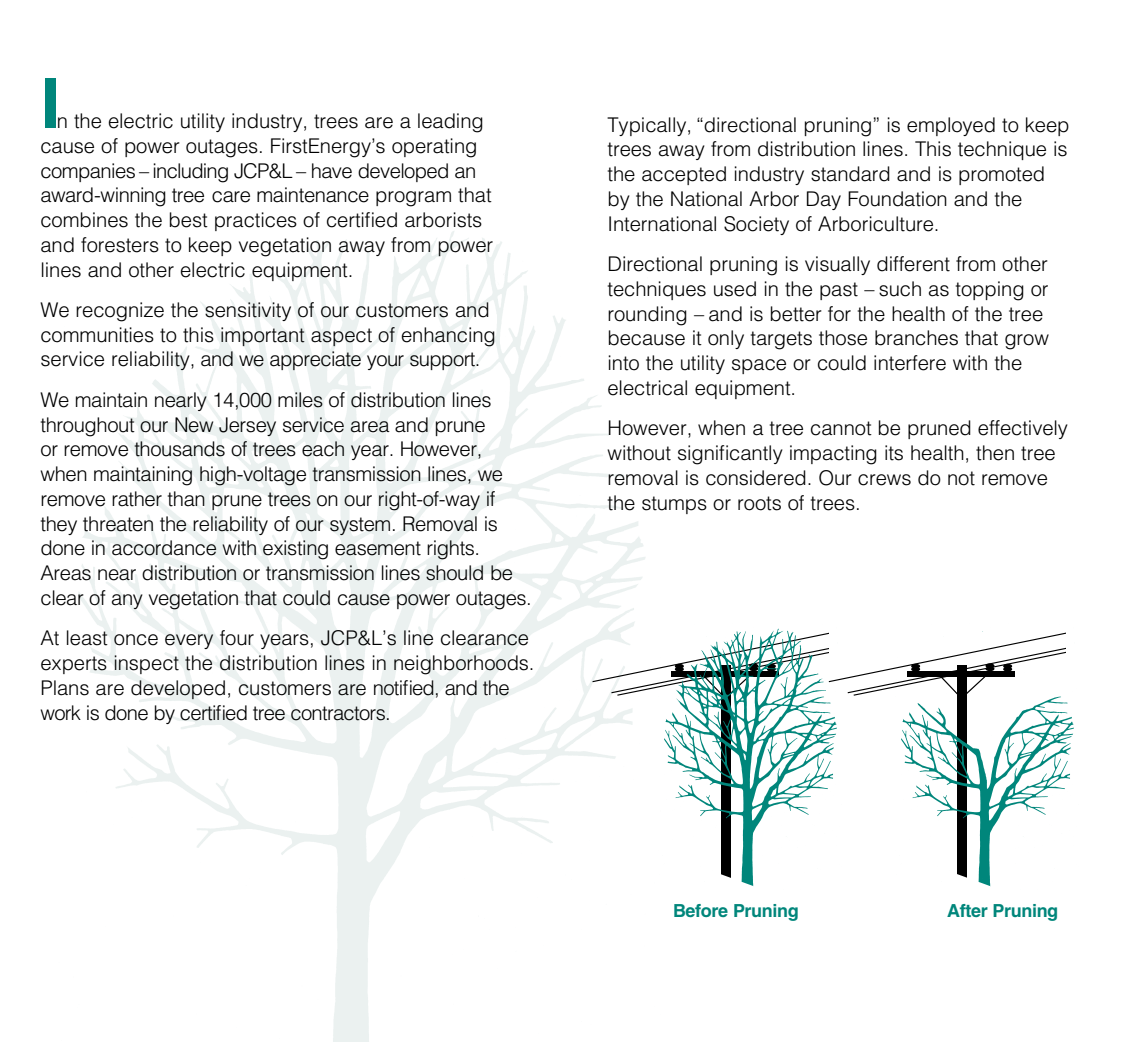
<style>
.page{position:relative;width:1134px;height:1053px;background:#fff}
.page>*{position:absolute;margin:0;border:0;box-sizing:border-box;transform-origin:0 0}
.t1{font:700 68.62px "Helvetica LT Std";color:#00867b}
.t2{font:300 20.25px/24.8px "Helvetica LT Std";letter-spacing:-.005em;color:#000}
.t3{font:300 20.25px/24.8px "Helvetica";letter-spacing:-.02em;color:#000}
.t4{font:700 18px "Helvetica LT Std";letter-spacing:-.02em;color:#00867b}
.s1{font-family:"Helvetica LT Std"}
</style>
<div class="page">
<img style="left:78px;top:231px;width:568px;height:811px">
<svg style="left:592px;top:630px;width:304px;height:70px"></svg>
<img style="left:659px;top:628px;width:183px;height:244px">
<svg style="left:721px;top:872px;width:33px;height:15px"></svg>
<img style="left:896px;top:631px;width:178px;height:241px">
<svg style="left:957px;top:872px;width:34px;height:15px"></svg>
<p class="t1" style="left:40px;top:62px;width:21px">I</p>
<p class="t2" style="left:40px;top:108px;width:454px;text-indent:16px">n the electric utility industry, trees are a leading cause of power outages. FirstEnergy’s operating companies – including JCP&amp;L – have developed an award-winning tree care maintenance program that combines the best practices of certified arborists and foresters to keep vegetation away from power lines and other electric equipment.</p>
<p class="t2" style="left:40px;top:297px;width:457px">We recognize the sensitivity of our customers and communities to this important aspect of enhancing service reliability, and we appreciate your support.</p>
<p class="t3" style="left:40px;top:387px;width:493px"><span class="s1">We maintain nearly</span> 14,000 miles of distribution lines throughout our New Jersey service area and prune<br>or remove thousands of trees each year. However, when maintaining high-voltage transmission lines, we remove rather than prune trees on our right-of-way if they threaten the reliability of our system. Removal is done in accordance with existing easement rights.<br>Areas near distribution or transmission lines should be clear of any vegetation that could cause power outages.</p>
<p class="t2" style="left:40px;top:626px;width:496px">At least once every four years, JCP&amp;L’s line clearance experts inspect the distribution lines in neighborhoods.<br>Plans are developed, customers are notified, and the work is done by certified tree contractors.</p>
<p class="t2" style="left:608px;top:112px;width:464px">Typically, “directional pruning” is employed to keep trees away from distribution lines. This technique is the accepted industry standard and is promoted by the National Arbor Day Foundation and the International Society of Arboriculture.</p>
<p class="t2" style="left:608px;top:251px;width:443px">Directional pruning is visually different from other techniques used in the past – such as topping or rounding – and is better for the health of the tree because it only targets those branches that grow into the utility space or could interfere with the electrical equipment.</p>
<p class="t2" style="left:608px;top:416px;width:462px">However, when a tree cannot be pruned effectively without significantly impacting its health, then tree removal is considered. Our crews do not remove the stumps or roots of trees.</p>
<p class="t4" style="left:673px;top:899px;width:127px">Before Pruning</p>
<p class="t4" style="left:947px;top:899px;width:113px">After Pruning</p>
</div>
